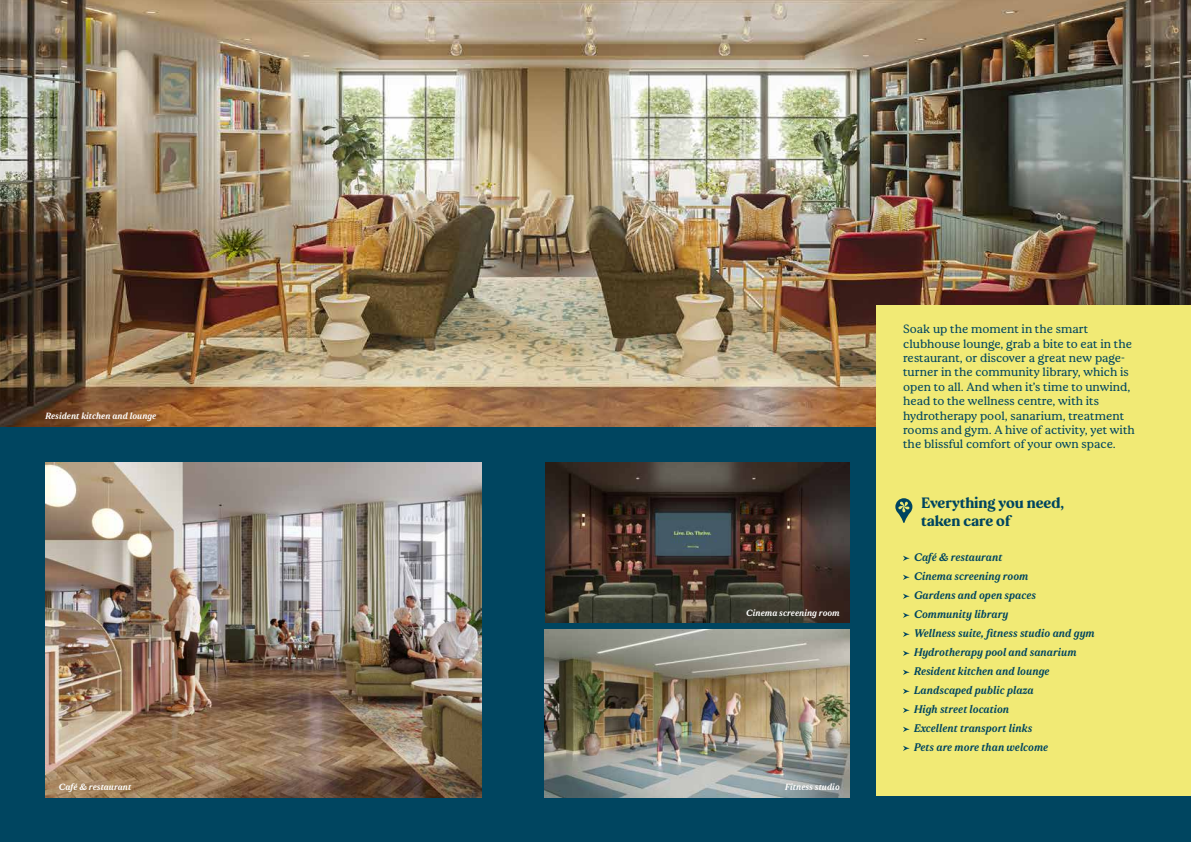
<style>
.page{position:relative;width:1191px;height:842px;background:#004560}
.page>*{position:absolute;margin:0;border:0;box-sizing:border-box;transform-origin:0 0}
.t1{font:700 15px/18px "Thrive";color:#004560}
.t2{font:12px/14.4px "Thrive";color:#004560}
.t3{font:italic 600 11px/19px "Thrive";color:#004560}
.t4{font:italic 600 9px "Thrive";color:#fff}
</style>
<div class="page">
<img style="left:0;top:0;width:1191px;height:427px">
<img style="left:545px;top:463px;width:304px;height:160px">
<img style="left:545px;top:630px;width:304px;height:168px">
<img style="left:45px;top:463px;width:436px;height:334px">
<div style="left:876px;top:305px;width:315px;height:491px;background:#f1ea75"></div>
<svg style="left:903px;top:556px;width:6px;height:5px"></svg>
<svg style="left:903px;top:575px;width:6px;height:5px"></svg>
<svg style="left:903px;top:594px;width:6px;height:5px"></svg>
<svg style="left:903px;top:613px;width:6px;height:5px"></svg>
<svg style="left:903px;top:632px;width:6px;height:5px"></svg>
<svg style="left:903px;top:651px;width:6px;height:5px"></svg>
<svg style="left:903px;top:670px;width:6px;height:5px"></svg>
<svg style="left:903px;top:689px;width:6px;height:5px"></svg>
<svg style="left:903px;top:708px;width:6px;height:5px"></svg>
<svg style="left:903px;top:727px;width:6px;height:5px"></svg>
<svg style="left:903px;top:746px;width:6px;height:5px"></svg>
<svg style="left:895px;top:498px;width:17px;height:25px"></svg>
<p class="t4" style="left:45px;top:411px;width:112px">Resident kitchen and lounge</p>
<p class="t4" style="left:746px;top:608px;width:95px">Cinema screening room</p>
<p class="t4" style="left:59px;top:782px;width:74px">Café &amp; restaurant</p>
<p class="t4" style="left:785px;top:782px;width:56px">Fitness studio</p>
<p class="t2" style="left:903px;top:322px;width:233px">Soak up the moment in the smart clubhouse lounge, grab a bite to eat in the restaurant, or discover a great new page&shy;turner in the community library, which is open to all. And when it’s time to unwind, head to the wellness centre, with its hydrotherapy pool, sanarium, treatment rooms and gym. A hive of activity, yet with the blissful comfort of your own space.</p>
<p class="t1" style="left:921px;top:494px;width:144px">Everything you need, taken care of</p>
<p class="t3" style="left:914px;top:547px;width:182px">Café &amp; restaurant<br>Cinema screening room<br>Gardens and open spaces<br>Community library<br>Wellness suite, fitness studio and gym<br>Hydrotherapy pool and sanarium<br>Resident kitchen and lounge<br>Landscaped public plaza<br>High street location<br>Excellent transport links<br>Pets are more than welcome</p>
</div>
